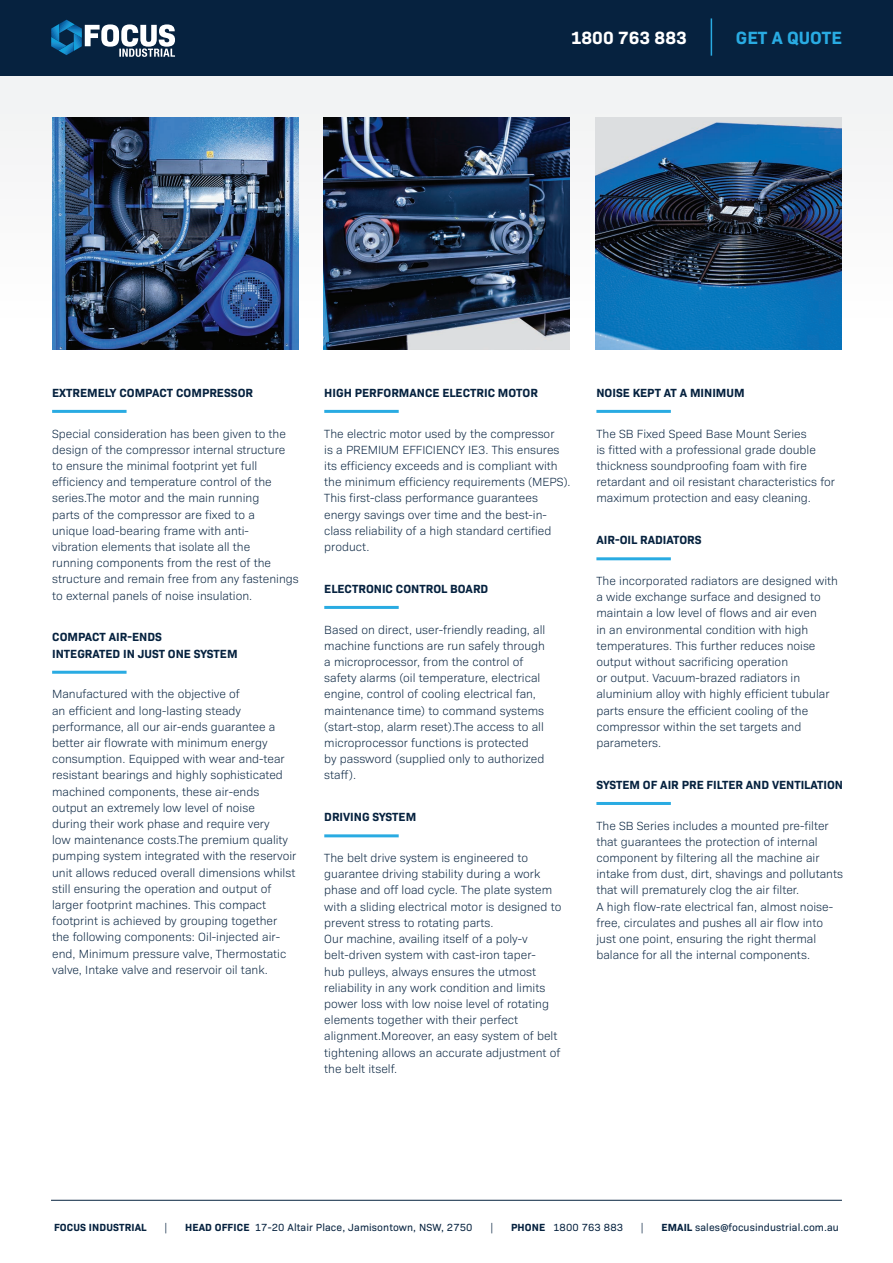
<style>
.page{position:relative;width:893px;height:1263px;background:#fff}
.page>*{position:absolute;margin:0;border:0;box-sizing:border-box;transform-origin:0 0}
.t1{font:700 18px "Bio Sans";color:#fff}
.t2{font:700 18px "Bio Sans";color:#29abe2}
.t3{font:300 12px/16.2px "Bio Sans";color:#06223f}
.t4{font:700 12px/16.2px "Bio Sans";color:#06223f}
.t5{font:10.5px "Bio Sans";letter-spacing:.01em;color:#06223f}
.t6{font:700 10.5px "Bio Sans";letter-spacing:.01em;color:#06223f}
.t7{font:700 10.5px "Bio Sans";letter-spacing:.01em;color:#06223f;scale:.5 1}
.s1{font-weight:700}
</style>
<div class="page">
<div style="left:0;top:0;width:893px;height:77px;background:#06223f"></div>
<svg style="left:51px;top:20px;width:124px;height:37px"></svg>
<hr style="left:711px;top:18px;width:1px;height:38px;background:#29abe2">
<hr style="left:51px;top:1200px;width:791px;height:1px;background:#06223f">
<div style="left:0;top:77px;width:893px;height:272px;background:#f3f4f4"></div>
<hr style="left:52px;top:410px;width:75px;height:3px;background:#29abe2">
<hr style="left:52px;top:671px;width:75px;height:3px;background:#29abe2">
<hr style="left:324px;top:410px;width:75px;height:3px;background:#29abe2">
<hr style="left:324px;top:606px;width:75px;height:3px;background:#29abe2">
<hr style="left:324px;top:834px;width:75px;height:3px;background:#29abe2">
<hr style="left:596px;top:410px;width:75px;height:3px;background:#29abe2">
<hr style="left:596px;top:557px;width:75px;height:3px;background:#29abe2">
<hr style="left:596px;top:802px;width:75px;height:3px;background:#29abe2">
<img style="left:323px;top:118px;width:247px;height:231px">
<img style="left:52px;top:118px;width:247px;height:231px">
<img style="left:595px;top:118px;width:247px;height:231px">
<h1 class="t1" style="left:571px;top:24px;width:117px">1800 763 883</h1>
<h1 class="t2" style="left:736px;top:24px;width:107px">GET A QUOTE</h1>
<p class="t4" style="left:52px;top:383px;width:202px">EXTREMELY COMPACT COMPRESSOR</p>
<p class="t3" style="left:52px;top:424px;width:248px">Special consideration has been given to the design of the compressor internal structure to ensure the minimal footprint yet full efficiency and temperature control of the series.The motor and the main running<br>parts of the compressor are fixed to a<br>unique load-bearing frame with anti-<br>vibration elements that isolate all the<br>running components from the rest of the structure and remain free from any fastenings to external panels of noise insulation.</p>
<p class="t4" style="left:52px;top:628px;width:187px">COMPACT AIR-ENDS<br>INTEGRATED IN JUST ONE SYSTEM</p>
<p class="t3" style="left:52px;top:685px;width:246px">Manufactured with the objective of<br>an efficient and long-lasting steady performance, all our air-ends guarantee a better air flowrate with minimum energy consumption. Equipped with wear and-tear resistant bearings and highly sophisticated machined components, these air-ends output an extremely low level of noise<br>during their work phase and require very<br>low maintenance costs.The premium quality pumping system integrated with the reservoir unit allows reduced overall dimensions whilst still ensuring the operation and output of larger footprint machines. This compact footprint is achieved by grouping together the following components: Oil-injected air&shy;end, Minimum pressure valve, Thermostatic valve, Intake valve and reservoir oil tank.</p>
<p class="t4" style="left:324px;top:383px;width:215px">HIGH PERFORMANCE ELECTRIC MOTOR</p>
<p class="t3" style="left:324px;top:424px;width:248px">The electric motor used by the compressor<br>is a PREMIUM EFFICIENCY IE3. This ensures its efficiency exceeds and is compliant with the minimum efficiency requirements (MEPS).<br>This first-class performance guarantees energy savings over time and the best-in&shy;class reliability of a high standard certified product.</p>
<p class="t4" style="left:324px;top:579px;width:166px">ELECTRONIC CONTROL BOARD</p>
<p class="t3" style="left:324px;top:620px;width:223px">Based on direct, user-friendly reading, all machine functions are run safely through a microprocessor, from the control of safety alarms (oil temperature, electrical engine, control of cooling electrical fan, maintenance time) to command systems (start-stop, alarm reset).The access to all microprocessor functions is protected<br>by password (supplied only to authorized staff).</p>
<p class="t4" style="left:324px;top:808px;width:93px">DRIVING SYSTEM</p>
<p class="t3" style="left:324px;top:849px;width:239px">The belt drive system is engineered to guarantee driving stability during a work phase and off load cycle. The plate system with a sliding electrical motor is designed to prevent stress to rotating parts.<br>Our machine, availing itself of a poly-v belt-driven system with cast-iron taper-<br>hub pulleys, always ensures the utmost reliability in any work condition and limits power loss with low noise level of rotating elements together with their perfect alignment.Moreover, an easy system of belt tightening allows an accurate adjustment of the belt itself.</p>
<p class="t4" style="left:596px;top:383px;width:150px">NOISE KEPT AT A MINIMUM</p>
<p class="t3" style="left:596px;top:424px;width:240px">The SB Fixed Speed Base Mount Series<br>is fitted with a professional grade double thickness soundproofing foam with fire retardant and oil resistant characteristics for maximum protection and easy cleaning.</p>
<p class="t4" style="left:596px;top:531px;width:107px">AIR-OIL RADIATORS</p>
<p class="t3" style="left:596px;top:572px;width:243px">The incorporated radiators are designed with a wide exchange surface and designed to maintain a low level of flows and air even<br>in an environmental condition with high temperatures. This further reduces noise output without sacrificing operation<br>or output. Vacuum-brazed radiators in aluminium alloy with highly efficient tubular parts ensure the efficient cooling of the compressor within the set targets and parameters.</p>
<p class="t4" style="left:596px;top:775px;width:248px">SYSTEM OF AIR PRE FILTER AND VENTILATION</p>
<p class="t3" style="left:596px;top:816px;width:248px">The SB Series includes a mounted pre-filter that guarantees the protection of internal component by filtering all the machine air intake from dust, dirt, shavings and pollutants that will prematurely clog the air filter.<br>A high flow-rate electrical fan, almost noise&shy;free, circulates and pushes all air flow into just one point, ensuring the right thermal balance for all the internal components.</p>
<p class="t6" style="left:54px;top:1219px;width:94px">FOCUS INDUSTRIAL</p>
<p class="t7" style="left:165px;top:1219px;width:5px">|</p>
<p class="t5" style="left:185px;top:1219px;width:289px"><span class="s1">HEAD OFFICE</span> 17-20 Altair Place, Jamisontown, NSW, 2750</p>
<p class="t7" style="left:491px;top:1219px;width:5px">|</p>
<p class="t5" style="left:511px;top:1219px;width:114px"><span class="s1">PHONE</span> 1800 763 883</p>
<p class="t7" style="left:642px;top:1219px;width:5px">|</p>
<p class="t5" style="left:661px;top:1219px;width:179px"><span class="s1">EMAIL</span> sales@focusindustrial.com.au</p>
</div>
